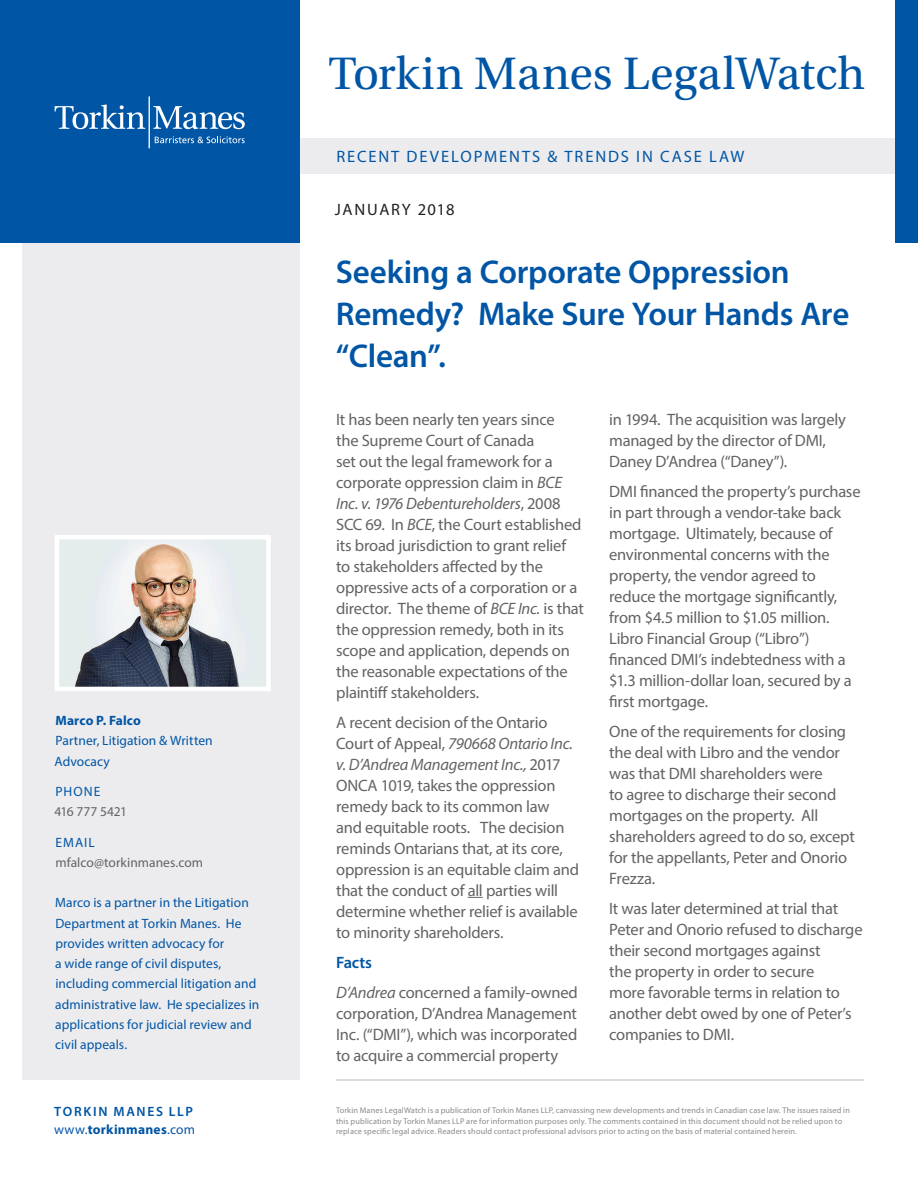
<style>
.page{position:relative;width:918px;height:1188px;background:#fff}
.page>*{position:absolute;margin:0;border:0;box-sizing:border-box;transform-origin:0 0}
.t1{font:48px "Utopia Std";color:#0155a5}
.Article_Title{font:600 33px/42px "Myriad Pro";letter-spacing:-.01em;color:#0155a5}
.Body{font:16.5px/21px "Myriad Pro";letter-spacing:-.015em;color:#636366}
.t2{font:16.5px "Myriad Pro";letter-spacing:.12em;color:#0155a5}
.t3{font:16.5px "Myriad Pro";letter-spacing:.09em;color:#231f20}
.Body-2{font:600 16.5px "Myriad Pro";letter-spacing:-.01em;color:#0155a5}
.t4{font:13.5px/20.2px "Myriad Pro";letter-spacing:.005em;color:#0155a5}
.t5{font:13.5px/20.2px "Myriad Pro";letter-spacing:.005em;color:#636366}
.t6{font:600 13.5px/18px "Myriad Pro";letter-spacing:.13em;color:#0155a5}
.t7{font:8.25px/10.5px "Myriad Pro";letter-spacing:.015em;color:#87898c}
.s1{font-weight:700}
.s2{color:#0155a5}
.s3{font-style:italic}
.s4{font-weight:400}
</style>
<div class="page">
<div style="left:22px;top:0;width:278px;height:1080px;background:#ececee"></div>
<div style="left:300px;top:138px;width:595px;height:36px;background:#ececee"></div>
<div style="left:896px;top:0;width:22px;height:243px;background:#0155a5"></div>
<div style="left:0;top:0;width:300px;height:243px;background:#0155a5"></div>
<svg style="left:55px;top:104px;width:90px;height:25px"></svg>
<svg style="left:153px;top:106px;width:92px;height:23px"></svg>
<hr style="left:149px;top:96px;width:1px;height:52px;background:#fff">
<svg style="left:155px;top:136px;width:90px;height:7px"></svg>
<hr style="left:336px;top:1080px;width:528px;height:1px;background:#bcbdc0">
<svg style="left:468px;top:897px;width:15px;height:1px"></svg>
<img style="left:74px;top:544px;width:165px;height:142px">
<div style="left:55px;top:535px;width:216px;height:156px;border:4px solid #fff"></div>
<h1 class="t1" style="left:329px;top:47px;width:538px">Torkin Manes LegalWatch</h1>
<p class="t2" style="left:336px;top:146px;width:410px">RECENT DEVELOPMENTS &amp; TRENDS IN CASE LAW</p>
<p class="t3" style="left:335px;top:199px;width:121px">JANUARY 2018</p>
<p class="t4" style="left:54px;top:710px;width:160px"><span class="s1">Marco P. Falco<br></span>Partner, Litigation &amp; Written<br>Advocacy</p>
<p class="t5" style="left:54px;top:781px;width:74px"><span class="s2">PHONE<br></span>416 777 5421</p>
<p class="t5" style="left:55px;top:832px;width:149px"><span class="s2">EMAIL </span>mfalco@torkinmanes.com</p>
<p class="t4" style="left:55px;top:892px;width:206px">Marco is a partner in the Litigation<br>Department at Torkin Manes. He provides written advocacy for<br>a wide range of civil disputes, including commercial litigation and administrative law. He specializes in applications for judicial review and civil appeals.</p>
<p class="Article_Title" style="left:336px;top:250px;width:515px">Seeking a Corporate Oppression<br>Remedy? Make Sure Your Hands Are “Clean”.</p>
<p class="Body" style="left:336px;top:408px;width:249px">It has been nearly ten years since<br>the Supreme Court of Canada<br>set out the legal framework for a corporate oppression claim in <span class="s3">BCE Inc. v. 1976 Debentureholders</span>, 2008<br>SCC 69. In <span class="s3">BCE</span>, the Court established its broad jurisdiction to grant relief to stakeholders affected by the oppressive acts of a corporation or a director. The theme of <span class="s3">BCE Inc.</span> is that the oppression remedy, both in its scope and application, depends on the reasonable expectations of the plaintiff stakeholders.</p>
<p class="Body" style="left:336px;top:711px;width:244px">A recent decision of the Ontario Court of Appeal, <span class="s3">790668 Ontario Inc. v. D’Andrea Management Inc.,</span> 2017<br>ONCA 1019, takes the oppression remedy back to its common law and equitable roots. The decision reminds Ontarians that, at its core, oppression is an equitable claim and that the conduct of all parties will determine whether relief is available to minority shareholders.</p>
<p class="Body-2" style="left:336px;top:952px;width:37px">Facts</p>
<p class="Body" style="left:336px;top:981px;width:243px;text-align:justify"><span class="s3">D’Andrea</span> concerned a family-owned corporation, D’Andrea Management Inc. (“DMI”), which was incorporated to acquire a commercial property</p>
<p class="Body" style="left:609px;top:408px;width:238px">in 1994. The acquisition was largely managed by the director of DMI,<br>Daney D’Andrea (“Daney”).</p>
<p class="Body" style="left:609px;top:480px;width:253px">DMI financed the property’s purchase in part through a vendor-take back mortgage. Ultimately, because of environmental concerns with the property, the vendor agreed to reduce the mortgage significantly, from $4.5 million to $1.05 million.<br>Libro Financial Group (“Libro”) financed DMI’s indebtedness with a $1.3 million-dollar loan, secured by a first mortgage.</p>
<p class="Body" style="left:609px;top:720px;width:247px">One of the requirements for closing the deal with Libro and the vendor was that DMI shareholders were<br>to agree to discharge their second mortgages on the property. All shareholders agreed to do so, except for the appellants, Peter and Onorio<br>Frezza.</p>
<p class="Body" style="left:609px;top:897px;width:255px">It was later determined at trial that<br>Peter and Onorio refused to discharge their second mortgages against<br>the property in order to secure<br>more favorable terms in relation to another debt owed by one of Peter’s companies to DMI.</p>
<p class="t6" style="left:54px;top:1102px;width:142px">TORKIN MANES LLP <span class="s4">www.</span><span class="s1">torkinmanes</span><span class="s4">.com</span></p>
<p class="t7" style="left:336px;top:1105px;width:515px">Torkin Manes LegalWatch is a publication of Torkin Manes LLP, canvassing new developments and trends in Canadian case law. The issues raised in this publication by Torkin Manes LLP are for information purposes only. The comments contained in this document should not be relied upon to replace specific legal advice. Readers should contact professional advisors prior to acting on the basis of material contained herein.</p>
</div>
